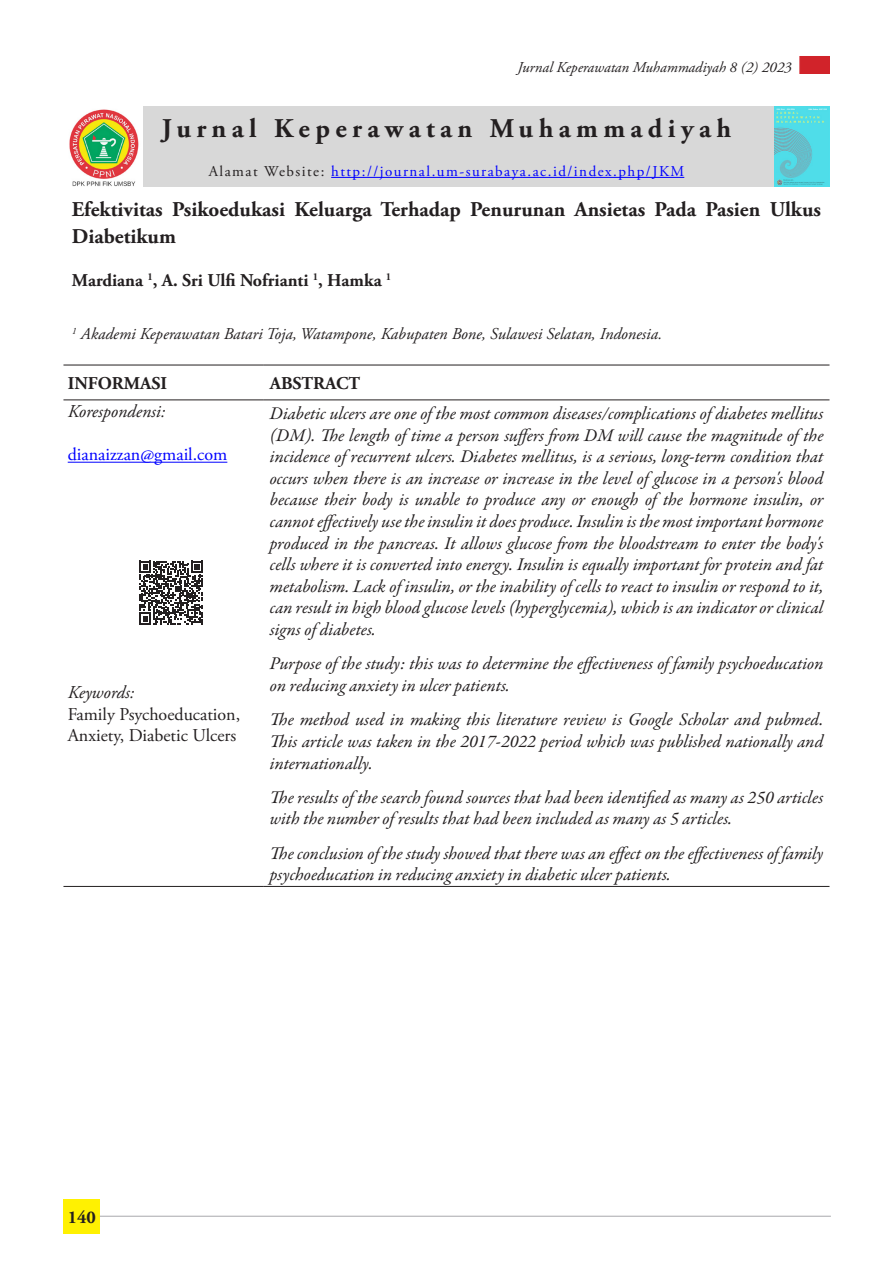
<style>
.page{position:relative;width:893px;height:1263px;background:#fff}
.page>*{position:absolute;margin:0;border:0;box-sizing:border-box;transform-origin:0 0}
.t1{font:700 27px "Adobe Garamond Pro";letter-spacing:.2em;color:#231f20}
.t2{font:700 21px/27px "Adobe Garamond Pro";color:#231f20}
.t3{font:italic 18px/21.6px "Garamond Premr Pro";letter-spacing:-.005em;color:#231f20}
.t4{font:700 18px "Adobe Garamond Pro";color:#231f20}
.t5{font:18px/21.6px "Adobe Garamond Pro";color:#231f20}
.t6{font:italic 18px "Adobe Garamond Pro";color:#231f20}
.t7{font:18px "Adobe Garamond Pro";color:#00f}
.t8{font:italic 16.5px "Adobe Garamond Pro";color:#231f20}
.t9{font:15px "Adobe Garamond Pro";letter-spacing:.1em;color:#00f}
.t10{font:italic 15px "Adobe Garamond Pro";color:#231f20}
.s1{color:#231f20}
</style>
<div class="page">
<div style="left:64px;top:1199px;width:36px;height:34px;background:#fff101"></div>
<div style="left:799px;top:56px;width:31px;height:18px;background:#d1232a"></div>
<hr style="left:100px;top:1216px;width:731px;height:1px;background:#a8a9ad">
<div style="left:63px;top:106px;width:766px;height:81px;background:#d8d8d8"></div>
<hr style="left:63px;top:886px;width:201px;height:1px;background:#231f20">
<hr style="left:264px;top:886px;width:565px;height:1px;background:#231f20">
<hr style="left:63px;top:365px;width:201px;height:1px;background:#231f20">
<hr style="left:264px;top:365px;width:565px;height:1px;background:#231f20">
<hr style="left:63px;top:399px;width:201px;height:1px;background:#231f20">
<hr style="left:264px;top:399px;width:565px;height:1px;background:#231f20">
<hr style="left:331px;top:177px;width:353px;height:1px;background:#00f">
<hr style="left:68px;top:462px;width:159px;height:1px;background:#00f">
<img style="left:775px;top:106px;width:54px;height:81px">
<img style="left:64px;top:106px;width:78px;height:81px">
<svg style="left:139px;top:561px;width:64px;height:64px"></svg>
<p class="t10" style="left:518px;top:58px;width:276px">Jurnal Keperawatan Muhammadiyah 8 (2) 2023</p>
<p class="t1" style="left:162px;top:113px;width:571px">Jurnal Keperawatan Muhammadiyah</p>
<p class="t9" style="left:209px;top:162px;width:477px"><span class="s1">Alamat Website:</span> http://journal.um-surabaya.ac.id/index.php/JKM</p>
<p class="t2" style="left:72px;top:197px;width:751px">Efektivitas Psikoedukasi Keluarga Terhadap Penurunan Ansietas Pada Pasien Ulkus<br>Diabetikum</p>
<p class="t4" style="left:72px;top:270px;width:321px">Mardiana <sup>1</sup>, A. Sri Ulfi Nofrianti <sup>1</sup>, Hamka <sup>1</sup></p>
<p class="t8" style="left:72px;top:324px;width:592px"><sup>1</sup> Akademi Keperawatan Batari Toja, Watampone, Kabupaten Bone, Sulawesi Selatan, Indonesia.</p>
<p class="t4" style="left:68px;top:373px;width:101px">INFORMASI</p>
<p class="t4" style="left:270px;top:373px;width:92px">ABSTRACT</p>
<p class="t6" style="left:68px;top:401px;width:99px">Korespondensi:</p>
<p class="t7" style="left:68px;top:444px;width:161px">dianaizzan@gmail.com</p>
<p class="t3" style="left:270px;top:403px;width:555px;text-align:justify">Diabetic ulcers are one of the most common diseases/complications of diabetes mellitus (DM). The length of time a person suffers from DM will cause the magnitude of the incidence of recurrent ulcers. Diabetes mellitus, is a serious, long-term condition that occurs when there is an increase or increase in the level of glucose in a person's blood because their body is unable to produce any or enough of the hormone insulin, or cannot effectively use the insulin it does produce. Insulin is the most important hormone produced in the pancreas. It allows glucose from the bloodstream to enter the body's cells where it is converted into energy. Insulin is equally important for protein and fat metabolism. Lack of insulin, or the inability of cells to react to insulin or respond to it, can result in high blood glucose levels (hyperglycemia), which is an indicator or clinical signs of diabetes.</p>
<p class="t3" style="left:270px;top:654px;width:555px">Purpose of the study: this was to determine the effectiveness of family psychoeducation on reducing anxiety in ulcer patients.</p>
<p class="t3" style="left:270px;top:710px;width:555px;text-align:justify">The method used in making this literature review is Google Scholar and pubmed.<br>This article was taken in the 2017-2022 period which was published nationally and internationally.</p>
<p class="t3" style="left:270px;top:787px;width:555px">The results of the search found sources that had been identified as many as 250 articles with the number of results that had been included as many as 5 articles.</p>
<p class="t3" style="left:270px;top:843px;width:555px">The conclusion of the study showed that there was an effect on the effectiveness of family psychoeducation in reducing anxiety in diabetic ulcer patients.</p>
<p class="t6" style="left:68px;top:681px;width:68px">Keywords:</p>
<p class="t5" style="left:68px;top:704px;width:174px">Family Psychoeducation,<br>Anxiety, Diabetic Ulcers</p>
<p class="t4" style="left:68px;top:1206px;width:30px">140</p>
</div>
